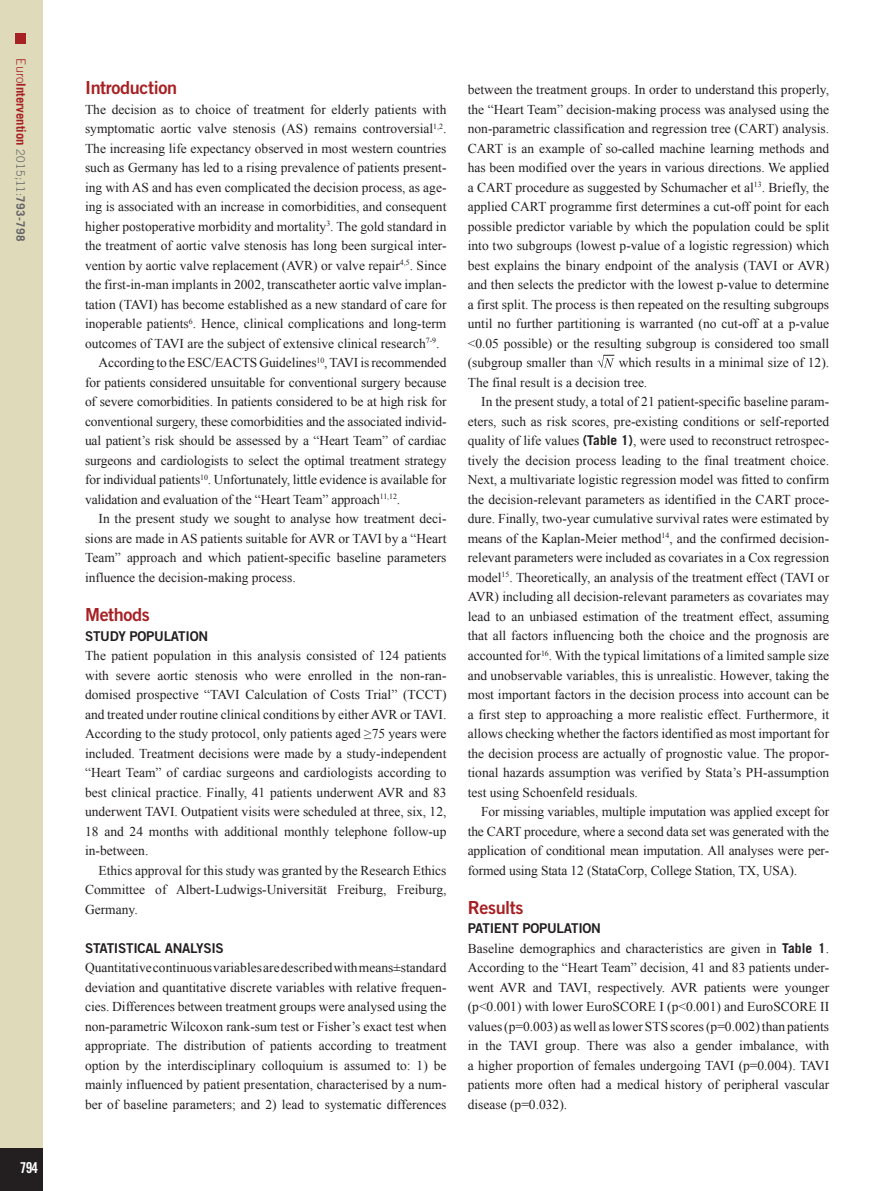
<style>
.page{position:relative;width:893px;height:1191px;background:#fff}
.page>*{position:absolute;margin:0;border:0;box-sizing:border-box;transform-origin:0 0}
.intertitre1{font:18px "Trade Gothic LT Std Bd 2";letter-spacing:-.02em;color:#a72023}
.t1{font:15px "Trade Gothic LT Std Bd Cn 20";color:#fff}
.text_1er_paragraph{font:13.5px/19.5px "Times New Roman";color:#231f20;text-align:justify}
.text_paragraph{font:13.5px/19.5px "Times New Roman";color:#231f20;text-align:justify}
.intertitre2{font:13.5px "Trade Gothic LT Std Bd 2";letter-spacing:-.02em;color:#231f20}
.t2{font:700 12.75px "Trade Gothic LT Std";color:#a72023}
.s1{font-weight:300}
.s2{font-weight:300;font-size:11.7px;color:#636366}
.s3{font-size:11.7px;color:#636366}
.s4{font-family:"Trade Gothic LT Std";font-weight:700}
</style>
<div class="page">
<div style="left:0;top:0;width:43px;height:1191px;background:#dedaba"></div>
<div style="left:0;top:1148px;width:43px;height:43px;background:#231f20"></div>
<div style="left:16px;top:34px;width:10px;height:10px;background:#a72023"></div>
<svg style="left:597px;top:355px;width:17px;height:13px"></svg>
<p class="t2" style="left:29px;top:58px;width:184px;rotate:90deg"><span class="s1">Euro</span>Intervention <span class="s2">2015;11:</span><span class="s3">793-798</span></p>
<p class="t1" style="left:20px;top:1158px;width:20px">794</p>
<p class="intertitre1" style="left:85px;top:77px;width:94px">Introduction</p>
<p class="text_1er_paragraph" style="left:85px;top:99px;width:363px">The decision as to choice of treatment for elderly patients with symptomatic aortic valve stenosis (AS) remains controversial<sup>1,2</sup>.<br>The increasing life expectancy observed in most western countries such as Germany has led to a rising prevalence of patients present&shy;ing with AS and has even complicated the decision process, as age&shy;ing is associated with an increase in comorbidities, and consequent higher postoperative morbidity and mortality<sup>3</sup>. The gold standard in the treatment of aortic valve stenosis has long been surgical inter&shy;vention by aortic valve replacement (AVR) or valve repair<sup>4,5</sup>. Since the first-in-man implants in 2002, transcatheter aortic valve implan&shy;tation (TAVI) has become established as a new standard of care for inoperable patients<sup>6</sup>. Hence, clinical complications and long-term outcomes of TAVI are the subject of extensive clinical research<sup>7-9</sup>.</p>
<p class="text_paragraph" style="left:85px;top:353px;width:363px;text-indent:13px">According to the ESC/EACTS Guidelines<sup>10</sup>, TAVI is recommended for patients considered unsuitable for conventional surgery because of severe comorbidities. In patients considered to be at high risk for conventional surgery, these comorbidities and the associated individ&shy;ual patient’s risk should be assessed by a “Heart Team” of cardiac surgeons and cardiologists to select the optimal treatment strategy for individual patients<sup>10</sup>. Unfortunately, little evidence is available for validation and evaluation of the “Heart Team” approach<sup>11,12</sup>.</p>
<p class="text_paragraph" style="left:85px;top:509px;width:363px;text-indent:14px">In the present study we sought to analyse how treatment deci&shy;sions are made in AS patients suitable for AVR or TAVI by a “Heart Team” approach and which patient-specific baseline parameters influence the decision-making process.</p>
<p class="intertitre1" style="left:85px;top:603px;width:66px">Methods</p>
<p class="intertitre2" style="left:85px;top:627px;width:125px">STUDY POPULATION</p>
<p class="text_1er_paragraph" style="left:85px;top:645px;width:363px">The patient population in this analysis consisted of 124 patients with severe aortic stenosis who were enrolled in the non-ran&shy;domised prospective “TAVI Calculation of Costs Trial” (TCCT) and treated under routine clinical conditions by either AVR or TAVI.<br>According to the study protocol, only patients aged ≥75 years were included. Treatment decisions were made by a study-independent “Heart Team” of cardiac surgeons and cardiologists according to best clinical practice. Finally, 41 patients underwent AVR and 83 underwent TAVI. Outpatient visits were scheduled at three, six, 12, 18 and 24 months with additional monthly telephone follow-up in-between.</p>
<p class="text_paragraph" style="left:85px;top:860px;width:363px;text-indent:14px">Ethics approval for this study was granted by the Research Ethics Committee of Albert-Ludwigs-Universität Freiburg, Freiburg, Germany.</p>
<p class="intertitre2" style="left:85px;top:939px;width:140px">STATISTICAL ANALYSIS</p>
<p class="text_1er_paragraph" style="left:85px;top:957px;width:363px">Quantitative continuous variables are described with means±standard deviation and quantitative discrete variables with relative frequen&shy;cies. Differences between treatment groups were analysed using the non-parametric Wilcoxon rank-sum test or Fisher’s exact test when appropriate. The distribution of patients according to treatment option by the interdisciplinary colloquium is assumed to: 1) be mainly influenced by patient presentation, characterised by a num&shy;ber of baseline parameters; and 2) lead to systematic differences</p>
<p class="text_1er_paragraph" style="left:468px;top:80px;width:363px">between the treatment groups. In order to understand this properly, the “Heart Team” decision-making process was analysed using the non-parametric classification and regression tree (CART) analysis.<br>CART is an example of so-called machine learning methods and has been modified over the years in various directions. We applied a CART procedure as suggested by Schumacher et al<sup>13</sup>. Briefly, the applied CART programme first determines a cut-off point for each possible predictor variable by which the population could be split into two subgroups (lowest p-value of a logistic regression) which best explains the binary endpoint of the analysis (TAVI or AVR) and then selects the predictor with the lowest p-value to determine a first split. The process is then repeated on the resulting subgroups until no further partitioning is warranted (no cut-off at a p-value &lt;0.05 possible) or the resulting subgroup is considered too small (subgroup smaller than</p>
<p class="text_1er_paragraph" style="left:468px;top:353px;width:363px;text-indent:151px">which results in a minimal size of 12).<br>The final result is a decision tree.</p>
<p class="text_paragraph" style="left:468px;top:392px;width:363px;text-indent:14px">In the present study, a total of 21 patient-specific baseline param&shy;eters, such as risk scores, pre-existing conditions or self-reported quality of life values <span class="s4">(Table 1)</span>, were used to reconstruct retrospec&shy;tively the decision process leading to the final treatment choice.<br>Next, a multivariate logistic regression model was fitted to confirm the decision-relevant parameters as identified in the CART proce&shy;dure. Finally, two-year cumulative survival rates were estimated by means of the Kaplan-Meier method<sup>14</sup>, and the confirmed decision&shy;relevant parameters were included as covariates in a Cox regression model<sup>15</sup>. Theoretically, an analysis of the treatment effect (TAVI or AVR) including all decision-relevant parameters as covariates may lead to an unbiased estimation of the treatment effect, assuming that all factors influencing both the choice and the prognosis are accounted for<sup>16</sup>. With the typical limitations of a limited sample size and unobservable variables, this is unrealistic. However, taking the most important factors in the decision process into account can be a first step to approaching a more realistic effect. Furthermore, it allows checking whether the factors identified as most important for the decision process are actually of prognostic value. The propor&shy;tional hazards assumption was verified by Stata’s PH-assumption test using Schoenfeld residuals.</p>
<p class="text_paragraph" style="left:468px;top:801px;width:363px;text-indent:14px">For missing variables, multiple imputation was applied except for the CART procedure, where a second data set was generated with the application of conditional mean imputation. All analyses were per&shy;formed using Stata 12 (StataCorp, College Station, TX, USA).</p>
<p class="intertitre1" style="left:468px;top:896px;width:57px">Results</p>
<p class="intertitre2" style="left:468px;top:920px;width:135px">PATIENT POPULATION</p>
<p class="text_1er_paragraph" style="left:468px;top:938px;width:363px">Baseline demographics and characteristics are given in <span class="s4">Table 1</span>.<br>According to the “Heart Team” decision, 41 and 83 patients under&shy;went AVR and TAVI, respectively. AVR patients were younger (p&lt;0.001) with lower EuroSCORE I (p&lt;0.001) and EuroSCORE II values (p=0.003) as well as lower STS scores (p=0.002) than patients in the TAVI group. There was also a gender imbalance, with a higher proportion of females undergoing TAVI (p=0.004). TAVI patients more often had a medical history of peripheral vascular disease (p=0.032).</p>
</div>
